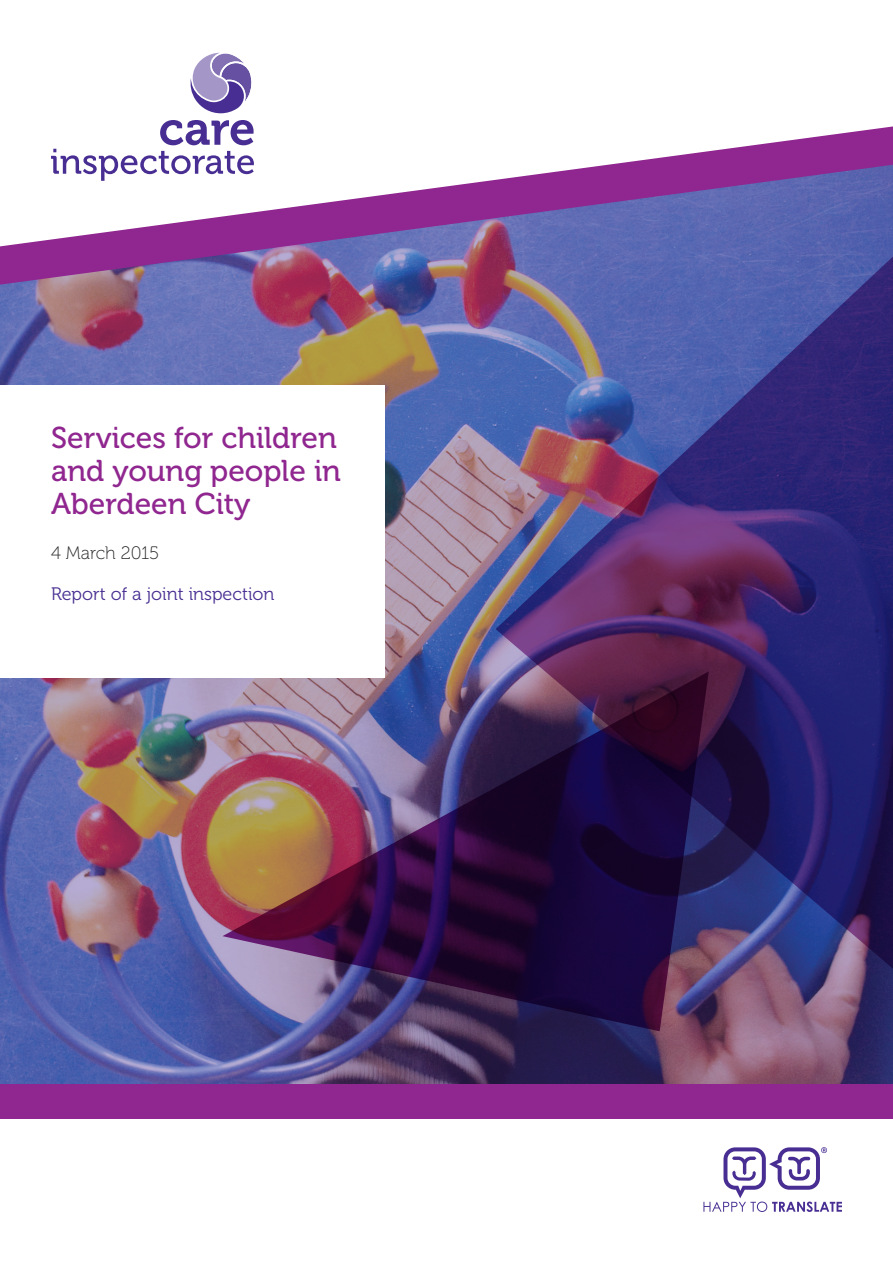
<style>
.page{position:relative;width:893px;height:1263px;background:#fff}
.page>*{position:absolute;margin:0;border:0;box-sizing:border-box;transform-origin:0 0}
.t1{font:30px/33px "Museo 500";color:#90268f}
.t2{font:18px "Museo 300";color:#482e92}
.t3{font:18px "Museo 100";letter-spacing:-.005em;color:#231f20}
</style>
<div class="page">
<svg style="left:162px;top:52px;width:91px;height:74px"></svg>
<img style="left:0;top:285px;width:893px;height:799px">
<div style="left:0;top:386px;width:384px;height:291px;background:#fff"></div>
<svg style="left:703px;top:1147px;width:139px;height:65px"></svg>
<svg style="left:0;top:126px;width:893px;height:159px"></svg>
<div style="left:0;top:1084px;width:893px;height:34px;background:#90268f"></div>
<svg style="left:496px;top:244px;width:397px;height:736px;background:#483d80"></svg>
<img style="left:223px;top:671px;width:486px;height:360px">
<p class="t1" style="left:51px;top:421px;width:291px">Services for children and young people in<br>Aberdeen City</p>
<p class="t3" style="left:51px;top:543px;width:110px">4 March 2015</p>
<p class="t2" style="left:51px;top:584px;width:225px">Report of a joint inspection</p>
</div>
